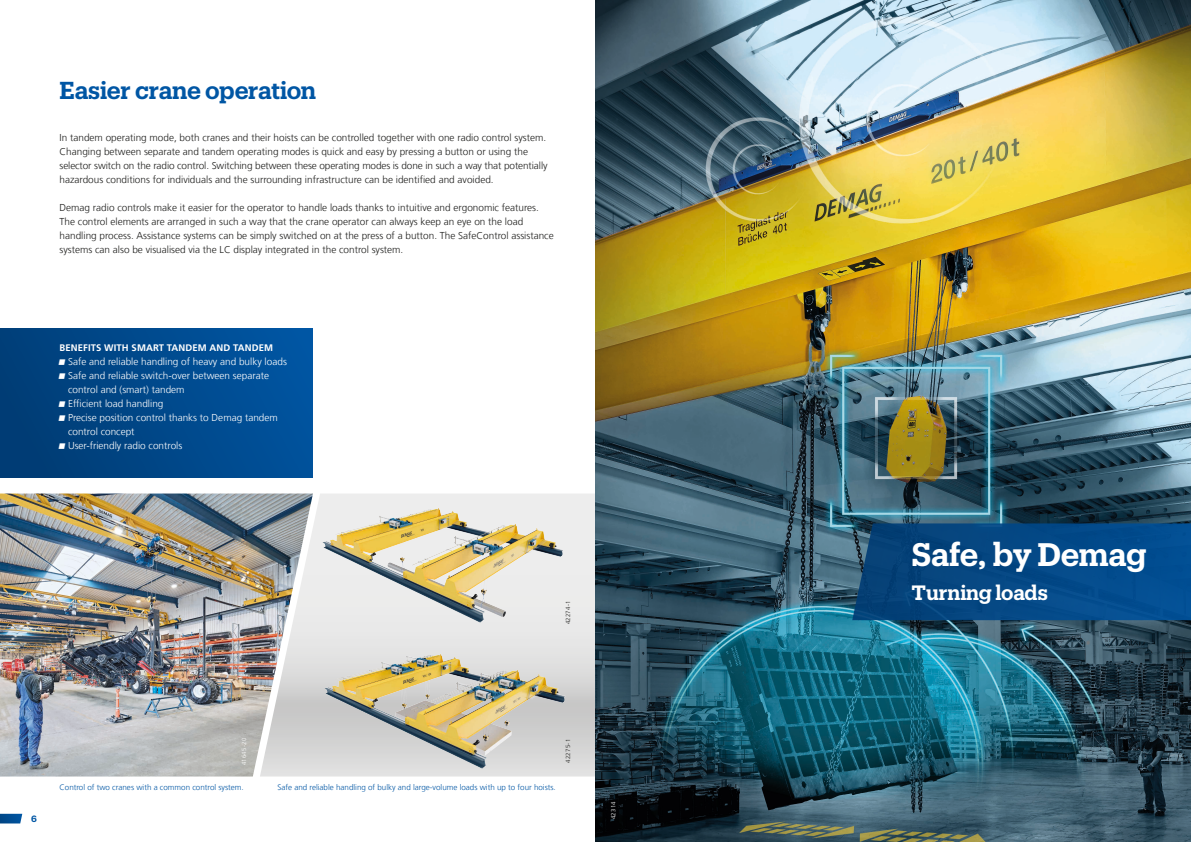
<style>
.page{position:relative;width:1191px;height:842px;background:#fff}
.page>*{position:absolute;margin:0;border:0;box-sizing:border-box;transform-origin:0 0}
.Headline_level_2_36{font:600 31.9px "Produkt";letter-spacing:-.015em;color:#fff}
.Headline_level_3_24{font:600 24px "Produkt";letter-spacing:-.015em;color:#0056a4}
.Headline_level_2_36-2{font:600 20.3px "Produkt";letter-spacing:-.01em;color:#fff}
.Body_copy_45light_10{font:300 10px/14px "Frutiger LT Com";color:#1d1d1b}
.t1{font:300 10px/14px "Frutiger LT Com";color:#fff}
.Body_inline_headline{font:700 9.5px "Frutiger LT Com";letter-spacing:.01em;color:#fff}
.t2{font:600 9px "Produkt";color:#0056a4}
.Image_caption_8_10_5{font:300 8px "Frutiger LT Com";color:#0056a4}
.Image_ID_white{font:300 6px "Frutiger LT Com";letter-spacing:.05em;color:#1d1d1b}
.Image_ID_white-2{font:300 6px "Frutiger LT Com";letter-spacing:.05em;color:#fff}
</style>
<div class="page">
<svg style="left:313px;top:494px;width:282px;height:282px;background:#e1e1e1"></svg>
<img style="left:0;top:493px;width:313px;height:283px">
<img style="left:321px;top:494px;width:243px;height:149px">
<img style="left:323px;top:626px;width:243px;height:151px">
<div style="left:0;top:328px;width:313px;height:149px;background:linear-gradient(to right,#003c74,#0054a0)"></div>
<img style="left:595px;top:0;width:596px;height:842px">
<svg style="left:852px;top:523px;width:339px;height:97px;background:#054884"></svg>
<svg style="left:0;top:814px;width:22px;height:9px"></svg>
<p class="Headline_level_3_24" style="left:60px;top:73px;width:258px">Easier crane operation</p>
<p class="Body_copy_45light_10" style="left:60px;top:131px;width:489px">In tandem operating mode, both cranes and their hoists can be controlled together with one radio control system.<br>Changing between separate and tandem operating modes is quick and easy by pressing a button or using the selector switch on the radio control. Switching between these operating modes is done in such a way that potentially hazardous conditions for individuals and the surrounding infrastructure can be identified and avoided.</p>
<p class="Body_copy_45light_10" style="left:60px;top:201px;width:495px">Demag radio controls make it easier for the operator to handle loads thanks to intuitive and ergonomic features.<br>The control elements are arranged in such a way that the crane operator can always keep an eye on the load handling process. Assistance systems can be simply switched on at the press of a button. The SafeControl assistance systems can also be visualised via the LC display integrated in the control system.</p>
<p class="Body_inline_headline" style="left:60px;top:342px;width:215px">BENEFITS WITH SMART TANDEM AND TANDEM</p>
<p class="t1" style="left:60px;top:355px;width:229px">• Safe and reliable handling of heavy and bulky loads</p>
<p class="t1" style="left:68px;top:369px;width:202px;text-indent:-9px">• Safe and reliable switch-over between separate control and (smart) tandem</p>
<p class="t1" style="left:60px;top:397px;width:105px">• Efficient load handling</p>
<p class="t1" style="left:68px;top:411px;width:211px;text-indent:-9px">• Precise position control thanks to Demag tandem control concept</p>
<p class="t1" style="left:60px;top:439px;width:124px">• User-friendly radio controls</p>
<p class="Image_ID_white" style="left:564px;top:624px;width:25px;rotate:-90deg">42274-1</p>
<p class="t2" style="left:31px;top:812px;width:7px">6</p>
<p class="Image_ID_white-2" style="left:241px;top:765px;width:29px;rotate:-90deg">41645-20</p>
<p class="Image_caption_8_10_5" style="left:60px;top:782px;width:186px">Control of two cranes with a common control system.</p>
<p class="Image_caption_8_10_5" style="left:277px;top:782px;width:280px">Safe and reliable handling of bulky and large-volume loads with up to four hoists.</p>
<p class="Image_ID_white" style="left:564px;top:763px;width:25px;rotate:-90deg">42275-1</p>
<p class="Image_ID_white-2" style="left:610px;top:819px;width:19px;rotate:-90deg">42314</p>
<p class="Headline_level_2_36" style="left:911px;top:532px;width:236px">Safe, by Demag</p>
<p class="Headline_level_2_36-2" style="left:911px;top:578px;width:138px">Turning loads</p>
</div>
